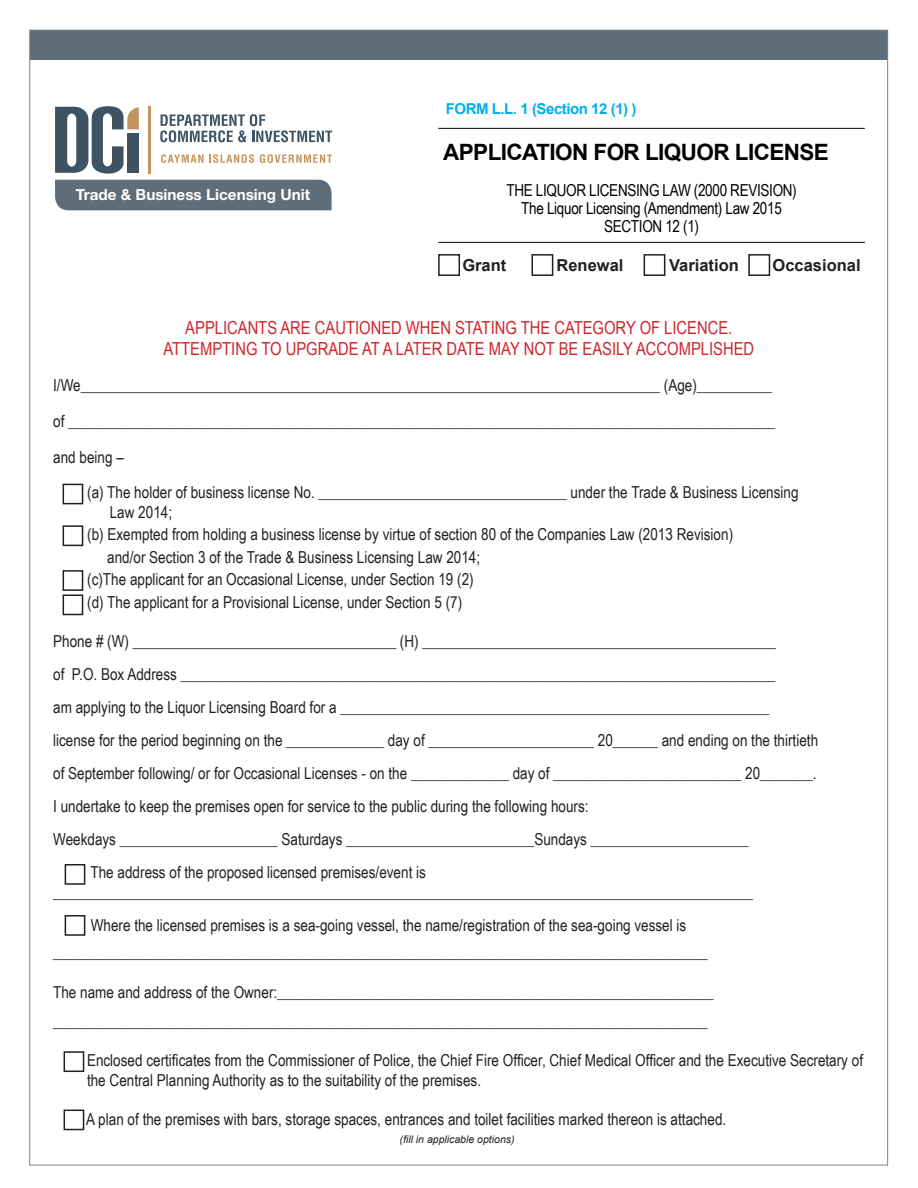
<style>
.page{position:relative;width:918px;height:1188px;background:#fff}
.page>*{position:absolute;margin:0;border:0;box-sizing:border-box;transform-origin:0 0}
.t1{font:700 22.5px "Arial";letter-spacing:-.025em;color:#000}
.t2{font:18px "Arial Narrow";color:#d1232a}
.t3{font:16.5px/19.8px "Arial Narrow";color:#231f20}
.t4{font:16.5px "Arial Narrow";letter-spacing:-.02em;color:#000}
.t5{font:700 16.5px "Arial";color:#231f20}
.t6{font:700 15.3px "Helvetica Neue LT Std";color:#fff}
.t7{font:700 15px "Arial";letter-spacing:-.03em;color:#00aeef}
.t8{font:italic 10.5px "Arial";color:#231f20}
</style>
<div class="page">
<div style="left:30px;top:31px;width:857px;height:29px;background:#5d6e7a"></div>
<hr style="left:148px;top:107px;width:3px;height:67px;background:#c3945d">
<svg style="left:160px;top:114px;width:172px;height:28px"></svg>
<svg style="left:55px;top:106px;width:84px;height:68px"></svg>
<svg style="left:161px;top:154px;width:43px;height:9px"></svg>
<svg style="left:210px;top:154px;width:44px;height:9px"></svg>
<svg style="left:260px;top:154px;width:72px;height:9px"></svg>
<div style="left:55px;top:180px;width:277px;height:30px;background:#5d6e7a"></div>
<hr style="left:438px;top:128px;width:427px;height:1px;background:#231f20">
<hr style="left:438px;top:242px;width:427px;height:1px;background:#231f20">
<div style="left:63px;top:525px;width:20px;height:21px;border:2px solid #231f20"></div>
<div style="left:63px;top:570px;width:20px;height:21px;border:2px solid #231f20"></div>
<div style="left:63px;top:595px;width:20px;height:20px;border:2px solid #231f20"></div>
<div style="left:644px;top:254px;width:21px;height:22px;border:2px solid #231f20"></div>
<div style="left:531px;top:254px;width:22px;height:22px;border:2px solid #231f20"></div>
<div style="left:438px;top:254px;width:22px;height:22px;border:2px solid #231f20"></div>
<div style="left:748px;top:254px;width:22px;height:22px;border:2px solid #231f20"></div>
<div style="left:63px;top:484px;width:20px;height:20px;border:2px solid #231f20"></div>
<div style="left:65px;top:915px;width:20px;height:21px;border:2px solid #231f20"></div>
<div style="left:65px;top:864px;width:20px;height:21px;border:2px solid #231f20"></div>
<div style="left:64px;top:1051px;width:20px;height:21px;border:2px solid #231f20"></div>
<div style="left:64px;top:1110px;width:20px;height:20px;border:2px solid #231f20"></div>
<p class="t6" style="left:76px;top:186px;width:236px">Trade &amp; Business Licensing Unit</p>
<p class="t7" style="left:446px;top:99px;width:192px">FORM L.L. 1 (Section 12 (1) )</p>
<p class="t1" style="left:443px;top:138px;width:387px">APPLICATION FOR LIQUOR LICENSE</p>
<p class="t4" style="left:506px;top:179px;width:292px">THE LIQUOR LICENSING LAW (2000 REVISION)</p>
<p class="t4" style="left:521px;top:197px;width:262px">The Liquor Licensing (Amendment) Law 2015</p>
<p class="t4" style="left:604px;top:215px;width:96px">SECTION 12 (1)</p>
<p class="t5" style="left:462px;top:254px;width:46px">Grant</p>
<p class="t5" style="left:557px;top:254px;width:68px">Renewal</p>
<p class="t5" style="left:669px;top:254px;width:71px">Variation</p>
<p class="t5" style="left:773px;top:254px;width:90px">Occasional</p>
<p class="t2" style="left:185px;top:314px;width:549px">APPLICANTS ARE CAUTIONED WHEN STATING THE CATEGORY OF LICENCE.</p>
<p class="t2" style="left:163px;top:336px;width:592px">ATTEMPTING TO UPGRADE AT A LATER DATE MAY NOT BE EASILY ACCOMPLISHED</p>
<p class="t3" style="left:53px;top:375px;width:721px">I/We_____________________________________________________________________________ (Age)__________</p>
<p class="t3" style="left:53px;top:411px;width:724px">of ______________________________________________________________________________________________</p>
<p class="t3" style="left:53px;top:447px;width:72px">and being –</p>
<p class="t3" style="left:110px;top:482px;width:690px;text-indent:-23px">(a) The holder of business license No. _________________________________ under the Trade &amp; Business Licensing<br>Law 2014;</p>
<p class="t3" style="left:87px;top:524px;width:648px">(b) Exempted from holding a business license by virtue of section 80 of the Companies Law (2013 Revision)</p>
<p class="t3" style="left:107px;top:546px;width:375px">and/or Section 3 of the Trade &amp; Business Licensing Law 2014;</p>
<p class="t3" style="left:87px;top:569px;width:388px">(c)The applicant for an Occasional License, under Section 19 (2)</p>
<p class="t3" style="left:87px;top:591px;width:377px">(d) The applicant for a Provisional License, under Section 5 (7)</p>
<p class="t3" style="left:53px;top:630px;width:724px">Phone # (W) ___________________________________ (H) _______________________________________________</p>
<p class="t3" style="left:53px;top:663px;width:724px">of P.O. Box Address _______________________________________________________________________________</p>
<p class="t3" style="left:53px;top:696px;width:718px">am applying to the Liquor Licensing Board for a _________________________________________________________</p>
<p class="t3" style="left:53px;top:729px;width:767px">license for the period beginning on the _____________ day of ______________________ 20______ and ending on the thirtieth</p>
<p class="t3" style="left:53px;top:762px;width:765px">of September following/ or for Occasional Licenses - on the _____________ day of _________________________ 20_______.</p>
<p class="t3" style="left:53px;top:795px;width:537px">I undertake to keep the premises open for service to the public during the following hours:</p>
<p class="t3" style="left:53px;top:828px;width:697px">Weekdays _____________________ Saturdays _________________________Sundays _____________________</p>
<p class="t3" style="left:91px;top:861px;width:337px">The address of the proposed licensed premises/event is</p>
<p class="t3" style="left:53px;top:881px;width:701px">_____________________________________________________________________________________________</p>
<p class="t3" style="left:91px;top:915px;width:597px">Where the licensed premises is a sea-going vessel, the name/registration of the sea-going vessel is</p>
<p class="t3" style="left:53px;top:942px;width:656px">_______________________________________________________________________________________</p>
<p class="t3" style="left:53px;top:981px;width:662px">The name and address of the Owner:__________________________________________________________</p>
<p class="t3" style="left:53px;top:1010px;width:656px">_______________________________________________________________________________________</p>
<p class="t3" style="left:87px;top:1050px;width:778px">Enclosed certificates from the Commissioner of Police, the Chief Fire Officer, Chief Medical Officer and the Executive Secretary of</p>
<p class="t3" style="left:87px;top:1070px;width:396px">the Central Planning Authority as to the suitability of the premises.</p>
<p class="t3" style="left:86px;top:1109px;width:642px">A plan of the premises with bars, storage spaces, entrances and toilet facilities marked thereon is attached.</p>
<p class="t8" style="left:400px;top:1133px;width:116px">(fill in applicable options)</p>
</div>
